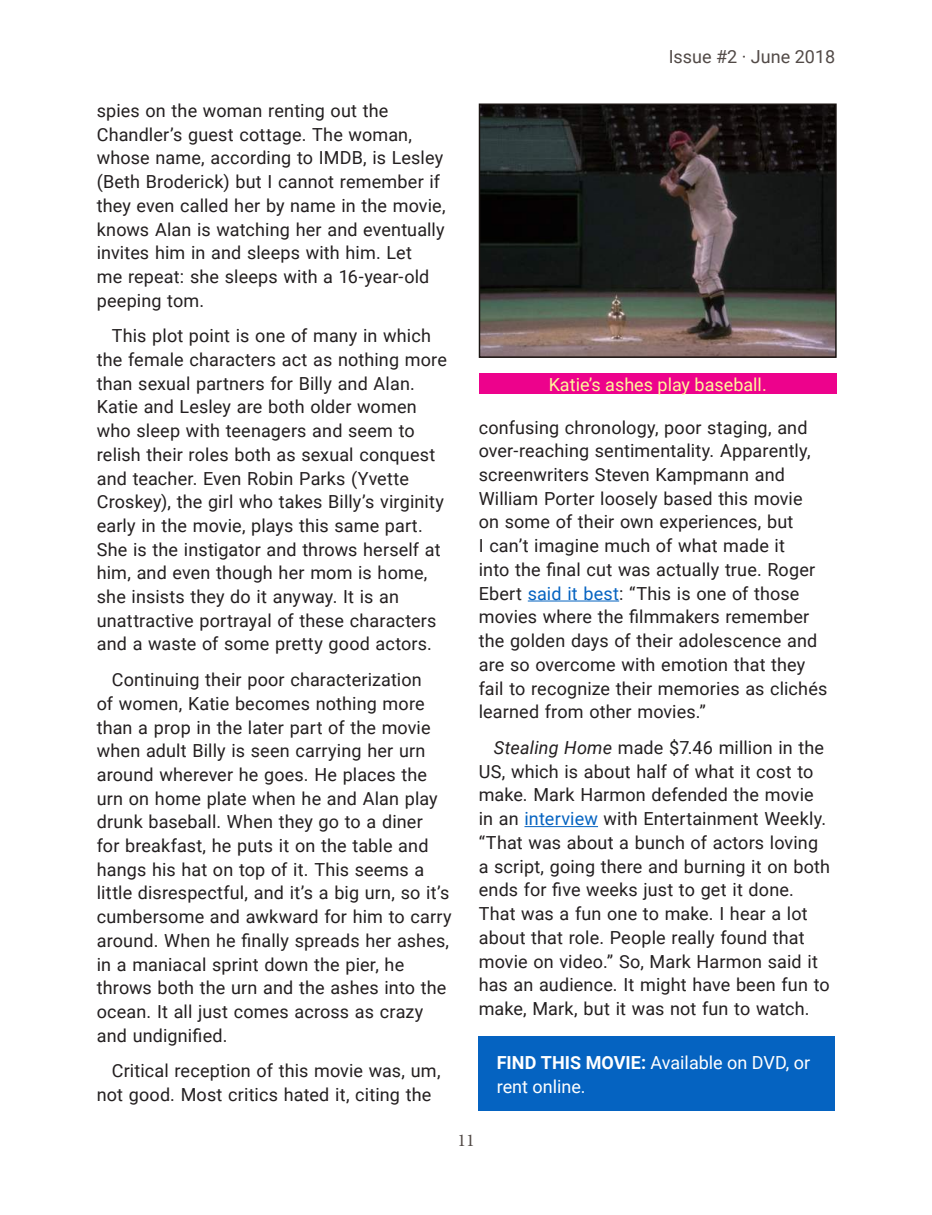
<style>
.page{position:relative;width:932px;height:1215px;background:#fff}
.page>*{position:absolute;margin:0;border:0;box-sizing:border-box;transform-origin:0 0}
.t1{font:18px/23.7px "Roboto";letter-spacing:.01em;color:#231f20}
.t2{font:18px/24px "Roboto";color:#fff}
.t3{font:18px "Roboto";color:#fff79a}
.t4{font:18px "Roboto";color:#524a47}
.t5{font:18px "Minion Pro";color:#524a47}
.s1{color:#0563c1}
.s2{font-style:italic}
.s3{font-weight:700}
</style>
<div class="page">
<hr style="left:528px;top:601px;width:91px;height:1px;background:#0563c1">
<hr style="left:524px;top:826px;width:74px;height:1px;background:#0563c1">
<img style="left:481px;top:107px;width:352px;height:248px">
<div style="left:478px;top:104px;width:358px;height:254px;border:2px solid #1b1513"></div>
<div style="left:478px;top:374px;width:358px;height:20px;background:#ed028c"></div>
<div style="left:478px;top:1036px;width:357px;height:76px;background:#0563c1"></div>
<p class="t1" style="left:97px;top:98px;width:350px">spies on the woman renting out the Chandler’s guest cottage. The woman, whose name, according to IMDB, is Lesley (Beth Broderick) but I cannot remember if they even called her by name in the movie, knows Alan is watching her and eventually invites him in and sleeps with him. Let<br>me repeat: she sleeps with a 16-year-old peeping tom.</p>
<p class="t1" style="left:97px;top:323px;width:351px;text-indent:15px">This plot point is one of many in which the female characters act as nothing more than sexual partners for Billy and Alan.<br>Katie and Lesley are both older women who sleep with teenagers and seem to relish their roles both as sexual conquest and teacher. Even Robin Parks (Yvette Croskey), the girl who takes Billy’s virginity early in the movie, plays this same part.<br>She is the instigator and throws herself at him, and even though her mom is home, she insists they do it anyway. It is an unattractive portrayal of these characters and a waste of some pretty good actors.</p>
<p class="t1" style="left:97px;top:667px;width:356px;text-indent:15px">Continuing their poor characterization<br>of women, Katie becomes nothing more than a prop in the later part of the movie when adult Billy is seen carrying her urn around wherever he goes. He places the urn on home plate when he and Alan play drunk baseball. When they go to a diner<br>for breakfast, he puts it on the table and hangs his hat on top of it. This seems a little disrespectful, and it’s a big urn, so it’s cumbersome and awkward for him to carry around. When he finally spreads her ashes, in a maniacal sprint down the pier, he throws both the urn and the ashes into the ocean. It all just comes across as crazy and undignified.</p>
<p class="t1" style="left:97px;top:1058px;width:345px;text-indent:15px">Critical reception of this movie was, um, not good. Most critics hated it, citing the</p>
<p class="t4" style="left:668px;top:44px;width:168px">Issue #2 · June 2018</p>
<p class="t3" style="left:548px;top:372px;width:219px">Katie’s ashes play baseball.</p>
<p class="t1" style="left:478px;top:415px;width:350px">confusing chronology, poor staging, and over-reaching sentimentality. Apparently, screenwriters Steven Kampmann and William Porter loosely based this movie on some of their own experiences, but<br>I can’t imagine much of what made it<br>into the final cut was actually true. Roger Ebert <span class="s1">said it best</span>: “This is one of those movies where the filmmakers remember the golden days of their adolescence and are so overcome with emotion that they fail to recognize their memories as clichés learned from other movies.”</p>
<p class="t1" style="left:478px;top:735px;width:353px;text-indent:15px"><span class="s2">Stealing Home</span> made $7.46 million in the US, which is about half of what it cost to make. Mark Harmon defended the movie in an <span class="s1">interview</span> with Entertainment Weekly. “That was about a bunch of actors loving a script, going there and burning it on both ends for five weeks just to get it done.<br>That was a fun one to make. I hear a lot about that role. People really found that movie on video.” So, Mark Harmon said it has an audience. It might have been fun to make, Mark, but it was not fun to watch.</p>
<p class="t2" style="left:496px;top:1050px;width:315px"><span class="s3">FIND THIS MOVIE:</span> Available on DVD, or rent online.</p>
<p class="t5" style="left:457px;top:1128px;width:19px">11</p>
</div>
